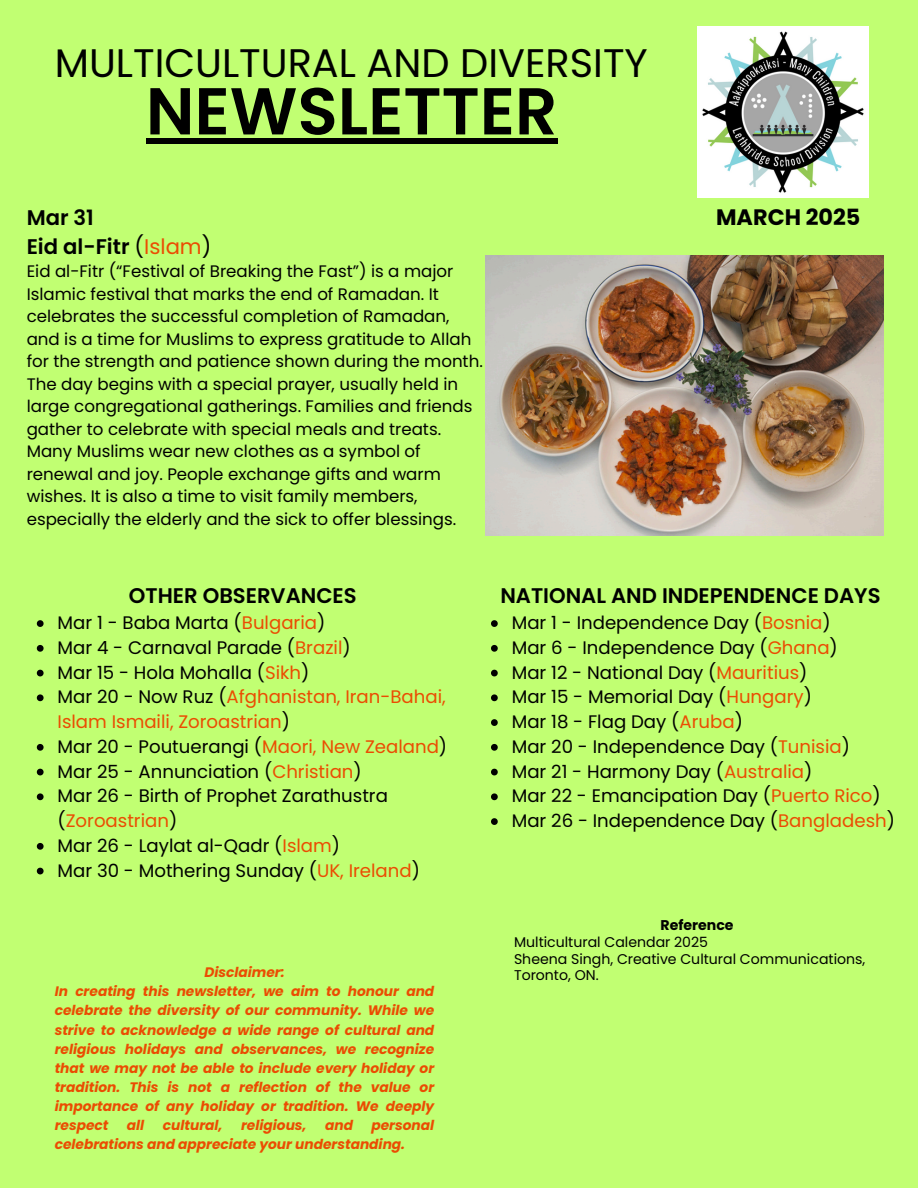
<style>
.page{position:relative;width:918px;height:1188px;background:#c1ff72}
.page>*{position:absolute;margin:0;border:0;box-sizing:border-box;transform-origin:0 0}
.t1{font:600 66.15px "Poppins";color:#000}
.t2{font:39.9px "Poppins";color:#000}
.t3{font:700 22.35px "Poppins";color:#000}
.t4{font:600 21.15px/29.2px "Poppins";color:#000}
.t5{font:18.15px/24.8px "Poppins";color:#000}
.t6{font:18.15px/24.8px "Poppins";color:#eb4c02}
.t7{font:16.65px/22.5px "Poppins";color:#000}
.t8{font:14.1px/16.8px "Poppins";color:#000}
.t9{font:700 14.1px "Poppins";color:#000}
.t10{font:italic 700 13.8px/19.2px "Poppins";color:#eb4c02}
.s1{font-weight:400}
.s2{font-weight:400;color:#eb4c02}
.s3{color:#eb4c02}
.s4{color:#000}
</style>
<div class="page">
<img style="left:697px;top:26px;width:171px;height:171px">
<img style="left:485px;top:255px;width:399px;height:280px">
<svg style="left:37px;top:620px;width:7px;height:7px"></svg>
<svg style="left:37px;top:645px;width:7px;height:7px"></svg>
<svg style="left:37px;top:670px;width:7px;height:6px"></svg>
<svg style="left:37px;top:694px;width:7px;height:7px"></svg>
<svg style="left:37px;top:744px;width:7px;height:7px"></svg>
<svg style="left:37px;top:769px;width:7px;height:6px"></svg>
<svg style="left:37px;top:793px;width:7px;height:7px"></svg>
<svg style="left:37px;top:843px;width:7px;height:7px"></svg>
<svg style="left:37px;top:868px;width:7px;height:6px"></svg>
<div style="left:146px;top:138px;width:411px;height:5px;background:#000"></div>
<svg style="left:491px;top:620px;width:7px;height:7px"></svg>
<svg style="left:491px;top:645px;width:7px;height:7px"></svg>
<svg style="left:491px;top:670px;width:7px;height:6px"></svg>
<svg style="left:491px;top:694px;width:7px;height:7px"></svg>
<svg style="left:491px;top:719px;width:7px;height:7px"></svg>
<svg style="left:491px;top:744px;width:7px;height:7px"></svg>
<svg style="left:491px;top:769px;width:7px;height:6px"></svg>
<svg style="left:491px;top:793px;width:7px;height:7px"></svg>
<svg style="left:491px;top:818px;width:7px;height:7px"></svg>
<h2 class="t2" style="left:55px;top:36px;width:595px">MULTICULTURAL AND DIVERSITY</h2>
<p class="t1" style="left:146px;top:65px;width:413px">NEWSLETTER</p>
<h1 class="t4" style="left:27px;top:203px;width:186px">Mar 31<br>Eid al-Fitr <span class="s1">(</span><span class="s2">Islam</span><span class="s1">)</span></h1>
<h1 class="t7" style="left:27px;top:260px;width:458px">Eid al-Fitr (“Festival of Breaking the Fast”) is a major Islamic festival that marks the end of Ramadan. It celebrates the successful completion of Ramadan, and is a time for Muslims to express gratitude to Allah for the strength and patience shown during the month.<br>The day begins with a special prayer, usually held in large congregational gatherings. Families and friends gather to celebrate with special meals and treats.<br>Many Muslims wear new clothes as a symbol of renewal and joy. People exchange gifts and warm wishes. It is also a time to visit family members, especially the elderly and the sick to offer blessings.</h1>
<h3 class="t3" style="left:716px;top:201px;width:146px">MARCH 2025</h3>
<p class="t4" style="left:129px;top:581px;width:229px">OTHER OBSERVANCES</p>
<h4 class="t5" style="left:58px;top:610px;width:269px">Mar 1 - Baba Marta (<span class="s3">Bulgaria</span>)</h4>
<h3 class="t5" style="left:58px;top:635px;width:295px">Mar 4 - Carnaval Parade (<span class="s3">Brazil</span>)</h3>
<p class="t5" style="left:58px;top:660px;width:253px">Mar 15 - Hola Mohalla (<span class="s3">Sikh</span>)</p>
<h3 class="t6" style="left:58px;top:685px;width:390px"><span class="s4">Mar 20 - Now Ruz (</span>Afghanistan, Iran-Bahai,<br>Islam Ismaili, Zoroastrian<span class="s4">)</span></h3>
<p class="t5" style="left:58px;top:734px;width:391px">Mar 20 - Poutuerangi (<span class="s3">Maori, New Zealand</span>)</p>
<p class="t5" style="left:58px;top:759px;width:306px">Mar 25 - Annunciation (<span class="s3">Christian</span>)</p>
<p class="t5" style="left:58px;top:784px;width:332px">Mar 26 - Birth of Prophet Zarathustra (<span class="s3">Zoroastrian</span>)</p>
<p class="t5" style="left:58px;top:833px;width:284px">Mar 26 - Laylat al-Qadr (<span class="s3">Islam</span>)</p>
<p class="t5" style="left:58px;top:858px;width:364px">Mar 30 - Mothering Sunday (<span class="s3">UK, Ireland</span>)</p>
<p class="t10" style="left:55px;top:963px;width:381px;text-indent:150px">Disclaimer:<br>In creating this newsletter, we aim to honour and celebrate the diversity of our community. While we strive to acknowledge a wide range of cultural and religious holidays and observances, we recognize that we may not be able to include every holiday or tradition. This is not a reflection of the value or importance of any holiday or tradition. We deeply respect</p>
<p class="t10" style="left:127px;top:1116px;width:19px">all</p>
<p class="t10" style="left:163px;top:1116px;width:61px">cultural,</p>
<p class="t10" style="left:241px;top:1116px;width:67px">religious,</p>
<p class="t10" style="left:325px;top:1116px;width:29px">and</p>
<p class="t10" style="left:55px;top:1116px;width:381px;text-indent:317px">personal celebrations and appreciate your understanding.</p>
<p class="t4" style="left:500px;top:581px;width:382px">NATIONAL AND INDEPENDENCE DAYS</p>
<p class="t5" style="left:512px;top:610px;width:321px">Mar 1 - Independence Day (<span class="s3">Bosnia</span>)</p>
<p class="t5" style="left:512px;top:635px;width:328px">Mar 6 - Independence Day (<span class="s3">Ghana</span>)</p>
<p class="t5" style="left:512px;top:660px;width:297px">Mar 12 - National Day (<span class="s3">Mauritius</span>)</p>
<p class="t5" style="left:512px;top:685px;width:302px">Mar 15 - Memorial Day (<span class="s3">Hungary</span>)</p>
<p class="t5" style="left:512px;top:709px;width:233px">Mar 18 - Flag Day (<span class="s3">Aruba</span>)</p>
<p class="t5" style="left:512px;top:734px;width:340px">Mar 20 - Independence Day (<span class="s3">Tunisia</span>)</p>
<p class="t5" style="left:512px;top:759px;width:302px">Mar 21 - Harmony Day (<span class="s3">Australia</span>)</p>
<h5 class="t5" style="left:512px;top:784px;width:370px">Mar 22 - Emancipation Day (<span class="s3">Puerto Rico</span>)</h5>
<p class="t5" style="left:512px;top:808px;width:385px">Mar 26 - Independence Day (<span class="s3">Bangladesh</span>)</p>
<p class="t9" style="left:661px;top:915px;width:75px">Reference</p>
<p class="t8" style="left:514px;top:933px;width:196px">Multicultural Calendar 2025</p>
<p class="t8" style="left:514px;top:950px;width:353px">Sheena Singh, Creative Cultural Communications,<br>Toronto, ON.</p>
</div>
